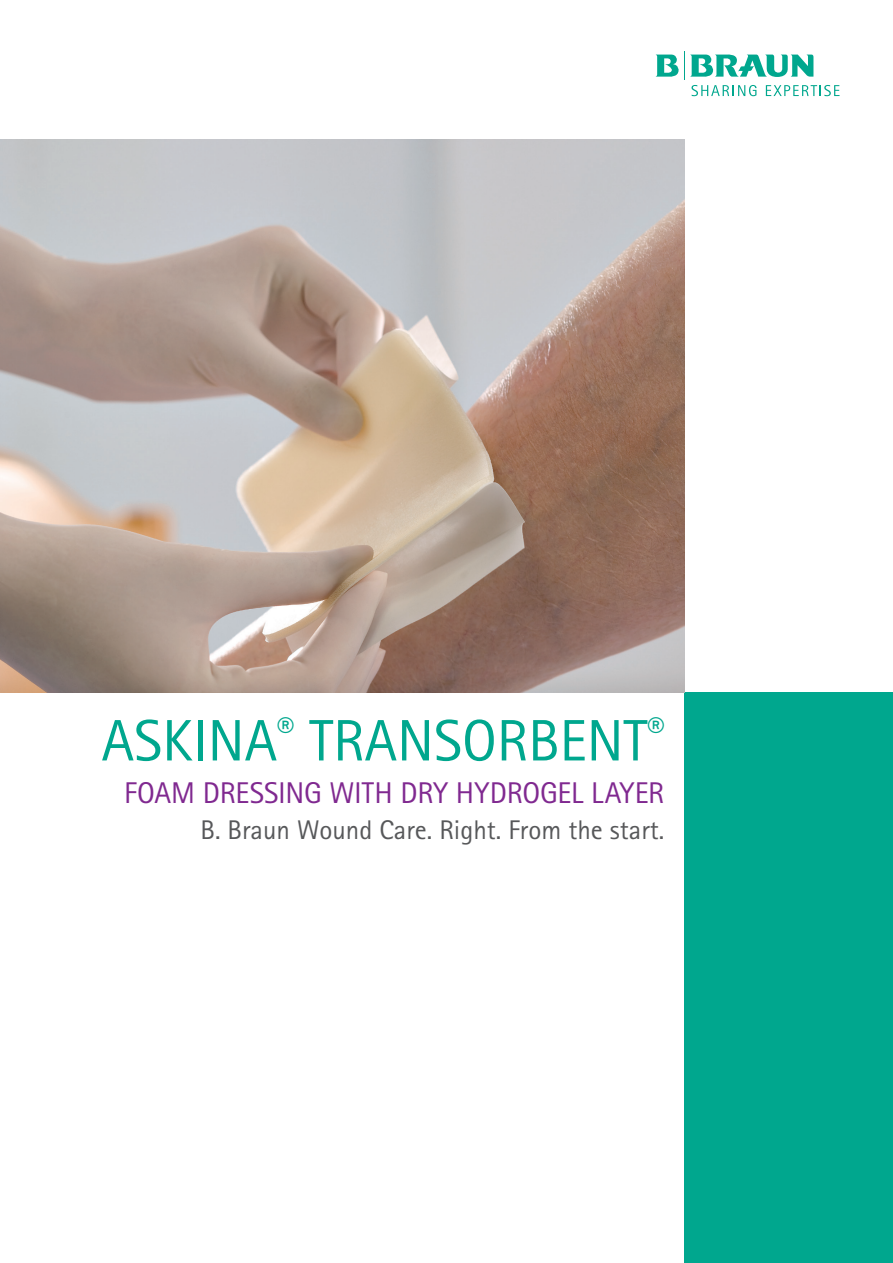
<style>
.page{position:relative;width:893px;height:1263px;background:#fff}
.page>*{position:absolute;margin:0;border:0;box-sizing:border-box;transform-origin:0 0}
.t1{font:58.5px "Rotis Sans Serif Pro";color:#00a78e}
.Subline_Versal{font:30px "Rotis Sans Serif Pro";letter-spacing:-.01em;color:#802990}
._01_Variable_heading{font:27px "Rotis Sans Serif Pro";color:#57585a}
</style>
<div class="page">
<svg style="left:691px;top:85px;width:65px;height:11px"></svg>
<svg style="left:766px;top:85px;width:73px;height:11px"></svg>
<svg style="left:655px;top:51px;width:159px;height:28px"></svg>
<div style="left:684px;top:693px;width:209px;height:570px;background:#00a78e"></div>
<img style="left:0;top:139px;width:684px;height:554px">
<p class="t1" style="left:102px;top:706px;width:564px">ASKINA<sup>®</sup> TRANSORBENT<sup>®</sup></p>
<p class="Subline_Versal" style="left:124px;top:775px;width:542px">FOAM DRESSING WITH DRY HYDROGEL LAYER</p>
<p class="_01_Variable_heading" style="left:200px;top:814px;width:465px">B. Braun Wound Care. Right. From the start.</p>
</div>
